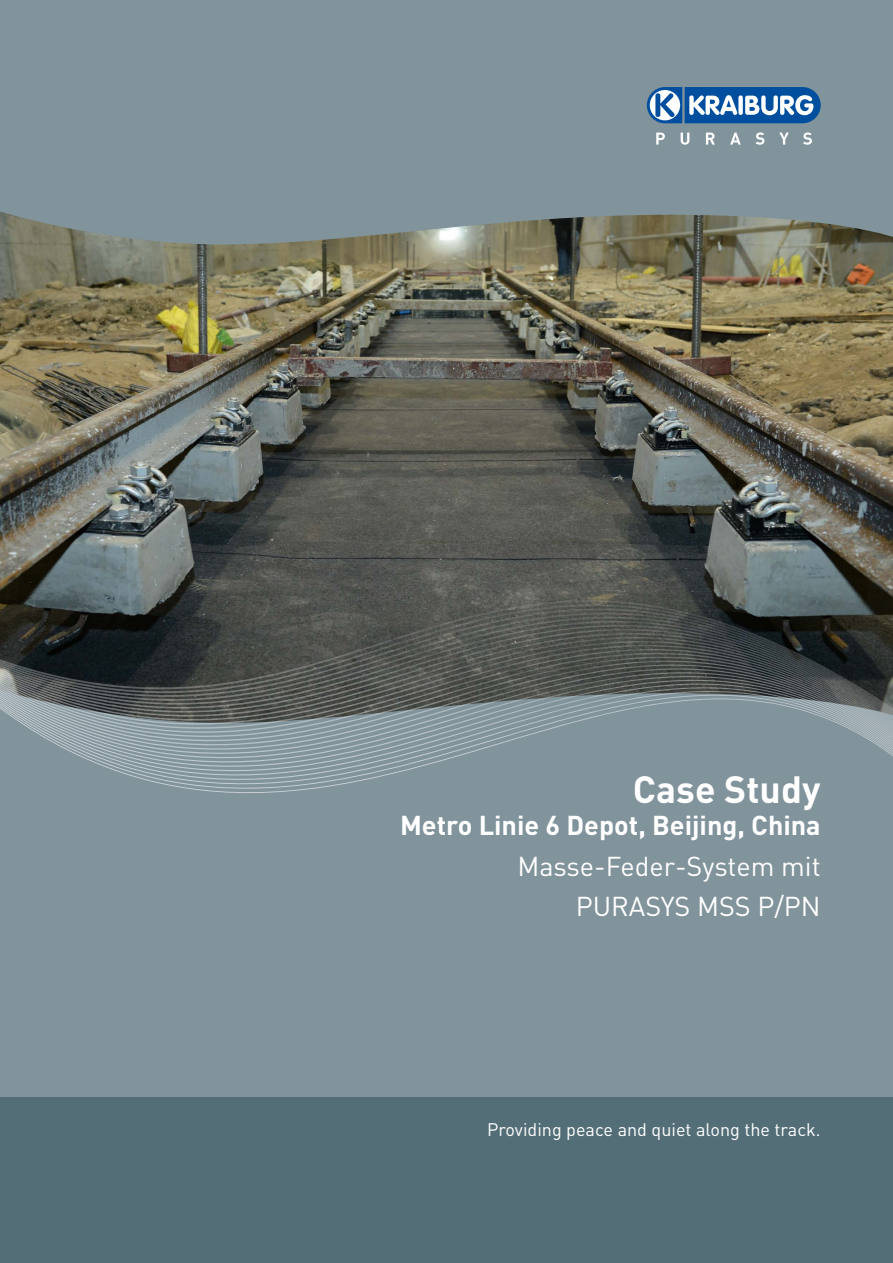
<style>
.page{position:relative;width:893px;height:1263px;background:#fff}
.page>*{position:absolute;margin:0;border:0;box-sizing:border-box;transform-origin:0 0}
.t1{font:700 37.5px "DIN Pro";color:#fff}
.t2{font:27px "DIN Pro";color:#fff}
.t3{font:700 27px "DIN Pro";color:#fff}
.t4{font:18px "DIN Pro";color:#fff}
</style>
<div class="page">
<img style="left:0;top:244px;width:893px;height:353px">
<div style="left:0;top:0;width:893px;height:244px;background:#81939b"></div>
<div style="left:0;top:799px;width:893px;height:298px;background:#81939b"></div>
<svg style="left:647px;top:87px;width:174px;height:36px"></svg>
<div style="left:655px;top:93px;width:5px;height:24px;background:#004f9f;border-radius:2px"></div>
<svg style="left:656px;top:132px;width:156px;height:13px"></svg>
<div style="left:0;top:1097px;width:893px;height:166px;background:#536e77"></div>
<img style="left:0;top:597px;width:893px;height:4px">
<img style="left:0;top:601px;width:893px;height:4px">
<img style="left:0;top:605px;width:893px;height:4px">
<img style="left:0;top:609px;width:893px;height:4px">
<img style="left:0;top:613px;width:893px;height:4px">
<img style="left:0;top:617px;width:893px;height:4px">
<img style="left:0;top:621px;width:893px;height:4px">
<img style="left:0;top:625px;width:893px;height:4px">
<img style="left:0;top:629px;width:893px;height:4px">
<img style="left:0;top:633px;width:893px;height:4px">
<img style="left:0;top:637px;width:893px;height:4px">
<img style="left:0;top:641px;width:893px;height:4px">
<img style="left:0;top:645px;width:893px;height:4px">
<img style="left:0;top:649px;width:893px;height:4px">
<img style="left:0;top:653px;width:893px;height:4px">
<img style="left:0;top:657px;width:893px;height:4px">
<img style="left:0;top:661px;width:893px;height:3px">
<img style="left:0;top:664px;width:893px;height:4px">
<img style="left:0;top:668px;width:893px;height:4px">
<img style="left:0;top:672px;width:893px;height:4px">
<img style="left:0;top:676px;width:893px;height:4px">
<img style="left:0;top:680px;width:893px;height:3px">
<img style="left:0;top:683px;width:893px;height:4px">
<img style="left:0;top:687px;width:893px;height:4px">
<img style="left:0;top:691px;width:893px;height:3px">
<img style="left:0;top:694px;width:893px;height:105px">
<p class="t1" style="left:633px;top:763px;width:189px">Case Study</p>
<p class="t3" style="left:400px;top:807px;width:422px">Metro Linie 6 Depot, Beijing, China</p>
<p class="t2" style="left:517px;top:847px;width:305px">Masse-Feder-System mit</p>
<p class="t2" style="left:576px;top:888px;width:246px">PURASYS MSS P/PN</p>
<p class="t4" style="left:487px;top:1118px;width:335px">Providing peace and quiet along the track.</p>
</div>
